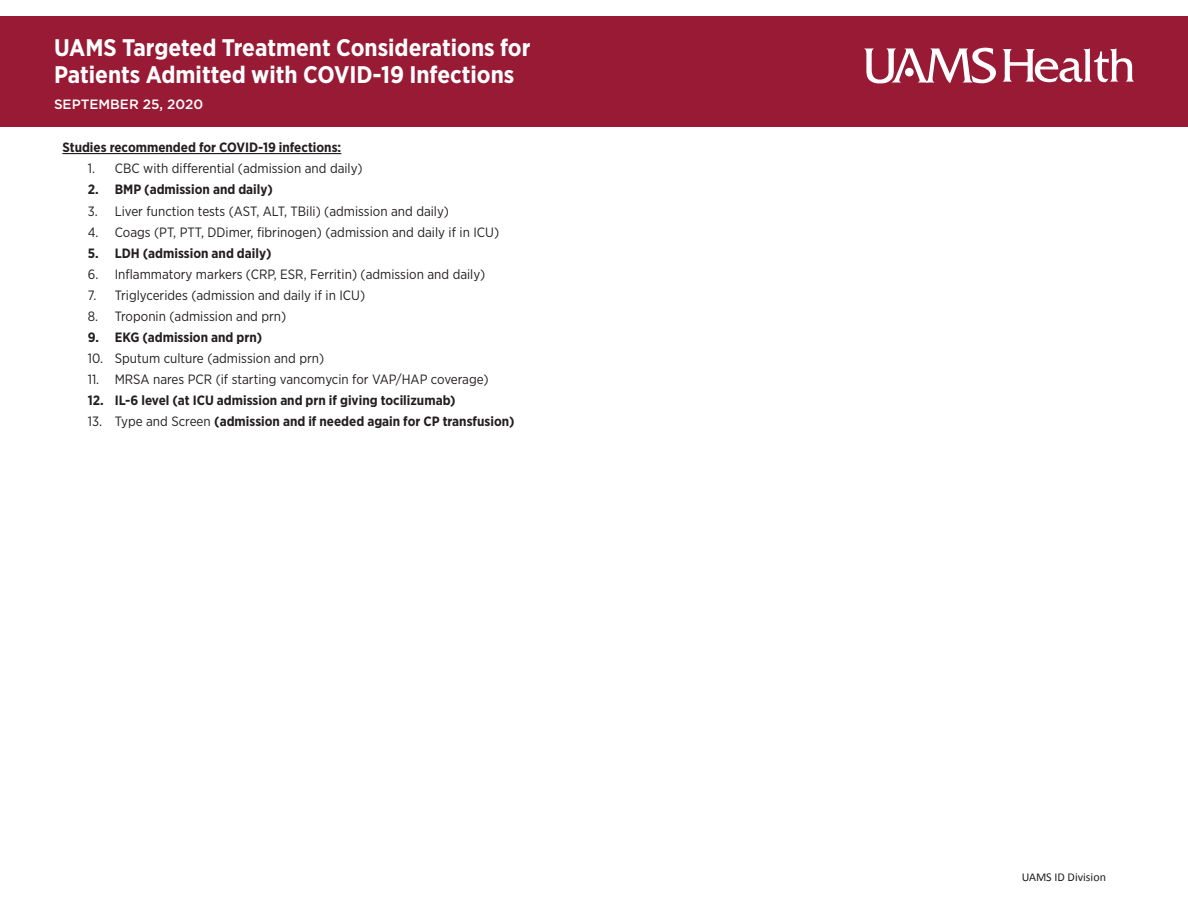
<style>
.page{position:relative;width:1188px;height:918px;background:#fff}
.page>*{position:absolute;margin:0;border:0;box-sizing:border-box;transform-origin:0 0}
.t1{font:700 24px/27px "Gotham Narrow";color:#fff}
.t2{font:13.5px "Gotham Narrow";color:#231f20}
.Heading_2{font:700 13.5px "Gotham Narrow";color:#231f20}
.t3{font:500 13.5px "Gotham";color:#fff}
.t4{font:12px "Calibri";color:#231f20}
.s1{font-weight:400}
</style>
<div class="page">
<div style="left:0;top:16px;width:1188px;height:111px;background:#981a35"></div>
<svg style="left:864px;top:48px;width:132px;height:35px"></svg>
<div style="left:905px;top:68px;width:9px;height:9px;background:#fff;border-radius:50%"></div>
<svg style="left:1003px;top:48px;width:131px;height:34px"></svg>
<hr style="left:62px;top:153px;width:279px;height:1px;background:#000">
<h1 class="t1" style="left:54px;top:34px;width:478px">UAMS Targeted Treatment Considerations for<br>Patients Admitted with COVID-19 Infections</h1>
<p class="t3" style="left:54px;top:96px;width:151px">SEPTEMBER 25, 2020</p>
<p class="Heading_2" style="left:62px;top:139px;width:280px">Studies recommended for COVID-19 infections:</p>
<p class="t2" style="left:88px;top:160px;width:277px">1. CBC with differential (admission and daily)</p>
<p class="Heading_2" style="left:88px;top:181px;width:187px">2. BMP (admission and daily)</p>
<p class="t2" style="left:88px;top:202px;width:363px">3. Liver function tests (AST, ALT, TBili) (admission and daily)</p>
<p class="t2" style="left:88px;top:224px;width:413px">4. Coags (PT, PTT, DDimer, fibrinogen) (admission and daily if in ICU)</p>
<p class="Heading_2" style="left:88px;top:244px;width:185px">5. LDH (admission and daily)</p>
<p class="t2" style="left:88px;top:266px;width:399px">6. Inflammatory markers (CRP, ESR, Ferritin) (admission and daily)</p>
<p class="t2" style="left:88px;top:287px;width:279px">7. Triglycerides (admission and daily if in ICU)</p>
<p class="t2" style="left:88px;top:308px;width:200px">8. Troponin (admission and prn)</p>
<p class="Heading_2" style="left:88px;top:329px;width:176px">9. EKG (admission and prn)</p>
<p class="t2" style="left:88px;top:350px;width:238px">10. Sputum culture (admission and prn)</p>
<p class="t2" style="left:88px;top:371px;width:402px">11. MRSA nares PCR (if starting vancomycin for VAP/HAP coverage)</p>
<p class="Heading_2" style="left:88px;top:392px;width:369px">12. IL-6 level (at ICU admission and prn if giving tocilizumab)</p>
<p class="Heading_2" style="left:88px;top:413px;width:428px"><span class="s1">13. Type and Screen</span> (admission and if needed again for CP transfusion)</p>
<p class="t4" style="left:1022px;top:868px;width:86px">UAMS ID Division</p>
</div>
